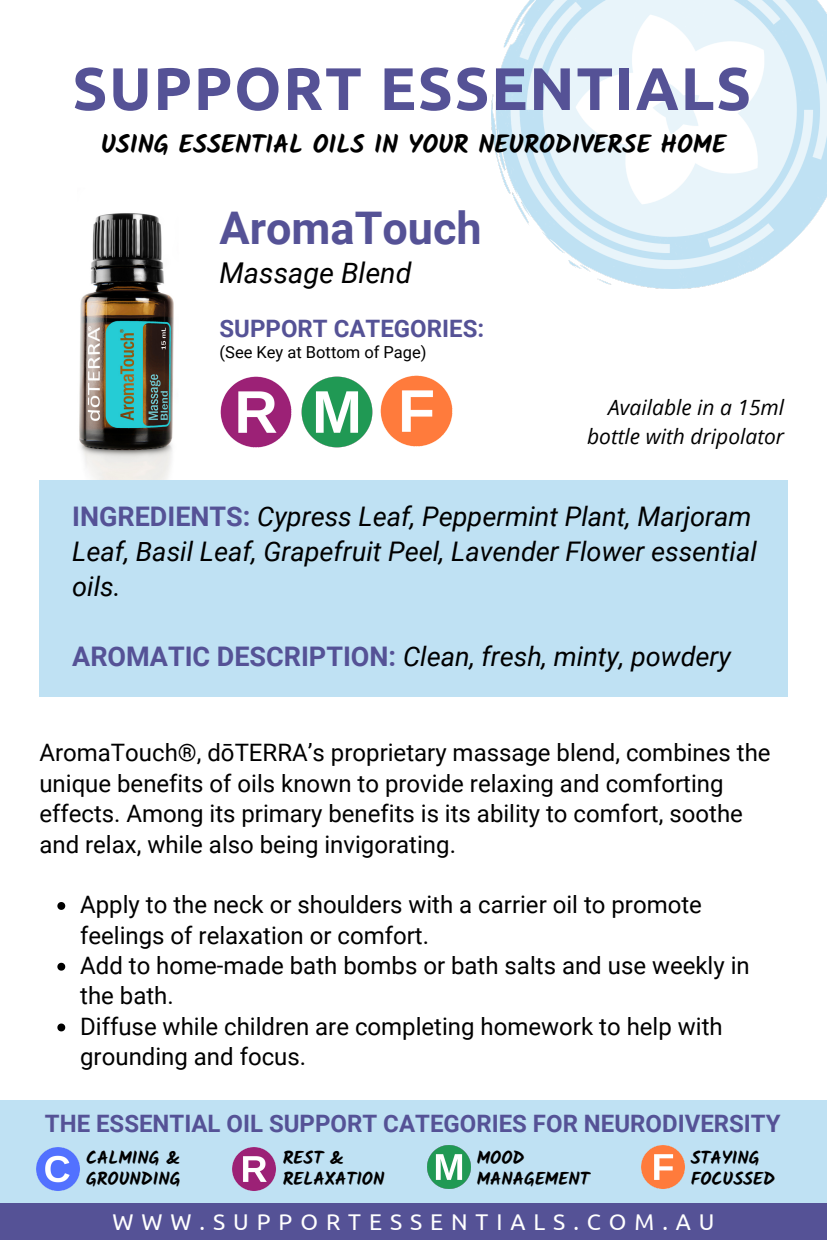
<style>
.page{position:relative;width:827px;height:1240px;background:#fff}
.page>*{position:absolute;margin:0;border:0;box-sizing:border-box;transform-origin:0 0}
.t1{font:700 60px "Ubuntu";letter-spacing:.03em;color:#555296}
.t2{font:700 45px "Roboto";color:#555296}
.t3{font:italic 28.65px "Roboto";color:#000}
.t4{font:italic 27px/34.8px "Roboto";color:#000}
.t5{font:700 25.5px "Kalam";color:#000}
.t6{font:24px/30.3px "Roboto";color:#000}
.t7{font:700 24px "Roboto";color:#555296}
.t8{font:22.8px "Ubuntu";letter-spacing:.35em;color:#fff}
.t9{font:italic 21px/29.2px "Open Sans";color:#000;text-align:right}
.t10{font:700 18px "Kalam";color:#000}
.t11{font:16.5px "Roboto";color:#000}
.s1{font-weight:700;font-style:normal;color:#555296}
</style>
<div class="page">
<div style="left:0;top:1186px;width:827px;height:54px;background:#555296"></div>
<div style="left:0;top:1099px;width:827px;height:103px;background:#bfe1f3"></div>
<img style="left:36px;top:1147px;width:44px;height:44px">
<img style="left:232px;top:1147px;width:44px;height:44px">
<img style="left:427px;top:1145px;width:44px;height:44px">
<img style="left:641px;top:1145px;width:44px;height:44px">
<img style="left:491px;top:0;width:336px;height:289px">
<img style="left:79px;top:213px;width:95px;height:267px">
<div style="left:39px;top:480px;width:749px;height:217px;background:#bfe1f3"></div>
<svg style="left:57px;top:902px;width:8px;height:8px"></svg>
<svg style="left:57px;top:963px;width:8px;height:7px"></svg>
<svg style="left:57px;top:1023px;width:8px;height:8px"></svg>
<img style="left:380px;top:375px;width:73px;height:72px">
<img style="left:220px;top:376px;width:72px;height:72px">
<img style="left:301px;top:376px;width:72px;height:72px">
<p class="t1" style="left:73px;top:54px;width:680px">SUPPORT ESSENTIALS</p>
<p class="t5" style="left:101px;top:129px;width:627px">USING ESSENTIAL OILS IN YOUR NEURODIVERSE HOME</p>
<p class="t2" style="left:220px;top:203px;width:264px">AromaTouch</p>
<p class="t3" style="left:220px;top:257px;width:193px">Massage Blend</p>
<p class="t7" style="left:220px;top:315px;width:266px">SUPPORT CATEGORIES:</p>
<p class="t11" style="left:220px;top:343px;width:209px">(See Key at Bottom of Page)</p>
<p class="t9" style="left:587px;top:392px;width:199px">Available in a 15ml bottle with dripolator</p>
<p class="t4" style="left:72px;top:500px;width:686px"><span class="s1">INGREDIENTS:</span> Cypress Leaf, Peppermint Plant, Marjoram<br>Leaf, Basil Leaf, Grapefruit Peel, Lavender Flower essential oils.</p>
<p class="t4" style="left:72px;top:639px;width:660px"><span class="s1">AROMATIC DESCRIPTION:</span> Clean, fresh, minty, powdery</p>
<p class="t6" style="left:39px;top:738px;width:733px">AromaTouch®, dōTERRA’s proprietary massage blend, combines the unique benefits of oils known to provide relaxing and comforting effects. Among its primary benefits is its ability to comfort, soothe and relax, while also being invigorating.</p>
<p class="t6" style="left:80px;top:890px;width:623px">Apply to the neck or shoulders with a carrier oil to promote feelings of relaxation or comfort.</p>
<p class="t6" style="left:80px;top:950px;width:671px">Add to home-made bath bombs or bath salts and use weekly in the bath.</p>
<p class="t6" style="left:80px;top:1011px;width:644px">Diffuse while children are completing homework to help with grounding and focus.</p>
<p class="t7" style="left:45px;top:1109px;width:737px">THE ESSENTIAL OIL SUPPORT CATEGORIES FOR NEURODIVERSITY</p>
<p class="t10" style="left:86px;top:1147px;width:96px">CALMING &amp;</p>
<p class="t10" style="left:86px;top:1168px;width:96px">GROUNDING</p>
<p class="t10" style="left:283px;top:1147px;width:63px">REST &amp;</p>
<p class="t10" style="left:283px;top:1168px;width:103px">RELAXATION</p>
<p class="t10" style="left:477px;top:1147px;width:49px">MOOD</p>
<p class="t10" style="left:477px;top:1168px;width:114px">MANAGEMENT</p>
<p class="t10" style="left:691px;top:1147px;width:70px">STAYING</p>
<p class="t10" style="left:691px;top:1168px;width:86px">FOCUSSED</p>
<p class="t8" style="left:112px;top:1208px;width:604px">WWW.SUPPORTESSENTIALS.COM.AU</p>
</div>
